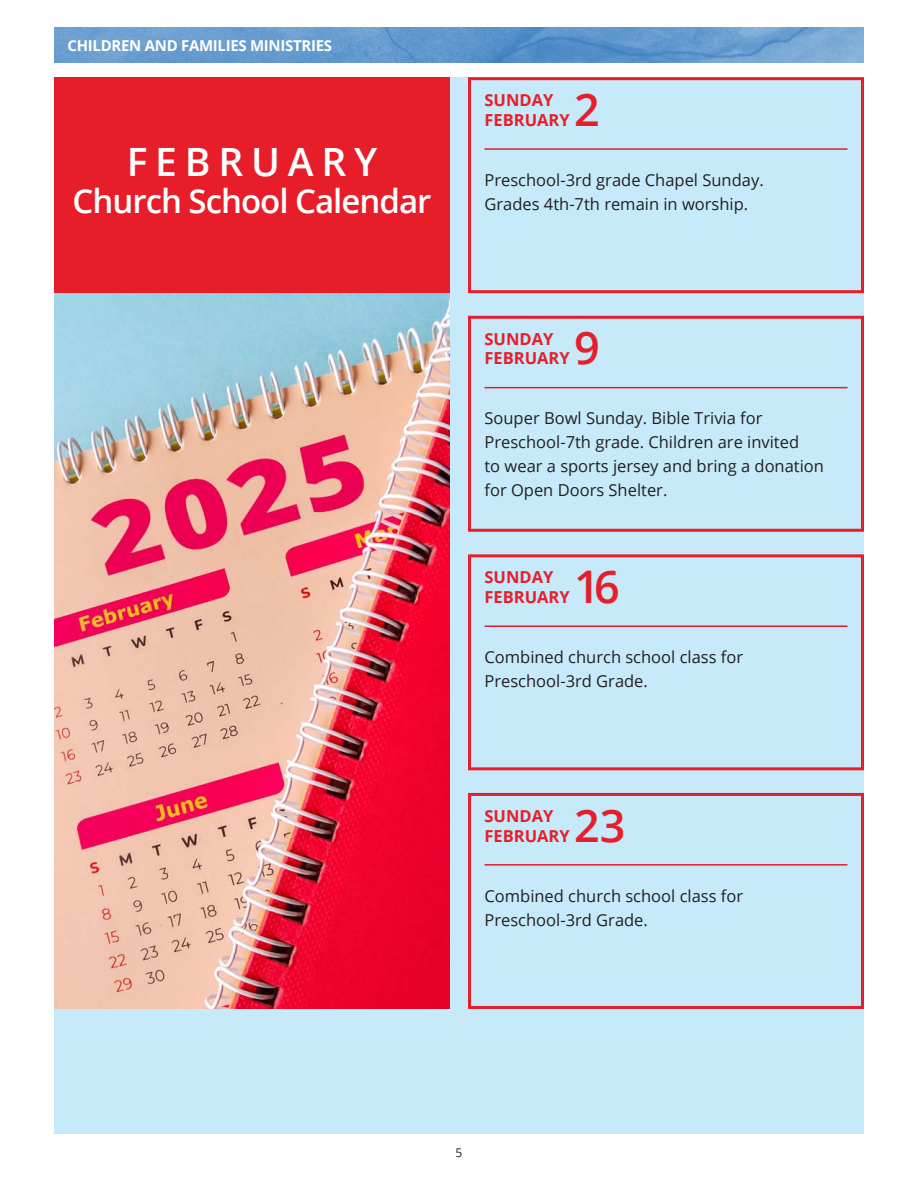
<style>
.page{position:relative;width:918px;height:1188px;background:#fff}
.page>*{position:absolute;margin:0;border:0;box-sizing:border-box;transform-origin:0 0}
._20_Subhead{font:600 45px "Open Sans";color:#e81d2a}
._10_Head{font:600 39px "Open Sans";letter-spacing:.2em;color:#fff}
._10_Head-2{font:600 33px "Open Sans";letter-spacing:-.03em;color:#fff}
._50_NEW_Body{font:16.5px/24px "Open Sans";color:#231f20}
._20_Subhead-2{font:700 16.5px "Open Sans";color:#e81d2a}
._00_Section_Title{font:700 15px "Open Sans";letter-spacing:-.02em;color:#fff}
.t1{font:12px "Open Sans";color:#231f20}
</style>
<div class="page">
<svg style="left:54px;top:27px;width:810px;height:36px;background:#659bcf"></svg>
<div style="left:54px;top:77px;width:810px;height:1057px;background:#c6eafa"></div>
<hr style="left:484px;top:387px;width:364px;height:1px;background:#e81d2a">
<div style="left:468px;top:316px;width:396px;height:216px;border:3px solid #e81d2a"></div>
<hr style="left:484px;top:148px;width:364px;height:2px;background:#e81d2a">
<div style="left:468px;top:77px;width:396px;height:216px;border:3px solid #e81d2a"></div>
<hr style="left:484px;top:625px;width:364px;height:2px;background:#e81d2a">
<div style="left:468px;top:554px;width:396px;height:216px;border:3px solid #e81d2a"></div>
<hr style="left:484px;top:864px;width:364px;height:2px;background:#e81d2a">
<div style="left:468px;top:793px;width:396px;height:216px;border:3px solid #e81d2a"></div>
<img style="left:54px;top:293px;width:396px;height:716px">
<div style="left:54px;top:77px;width:396px;height:216px;background:#e81d2a"></div>
<p class="_00_Section_Title" style="left:68px;top:35px;width:266px">CHILDREN AND FAMILIES MINISTRIES</p>
<p class="_10_Head" style="left:127px;top:135px;width:252px">FEBRUARY</p>
<p class="_10_Head-2" style="left:73px;top:178px;width:360px">Church School Calendar</p>
<p class="_20_Subhead" style="left:574px;top:79px;width:27px">2</p>
<p class="_20_Subhead-2" style="left:484px;top:89px;width:70px">SUNDAY</p>
<p class="_20_Subhead-2" style="left:484px;top:108px;width:87px">FEBRUARY</p>
<p class="_50_NEW_Body" style="left:484px;top:167px;width:281px">Preschool-3rd grade Chapel Sunday.<br>Grades 4th-7th remain in worship.</p>
<p class="_20_Subhead" style="left:574px;top:317px;width:27px">9</p>
<p class="_20_Subhead-2" style="left:484px;top:327px;width:70px">SUNDAY</p>
<p class="_20_Subhead-2" style="left:484px;top:347px;width:87px">FEBRUARY</p>
<p class="_50_NEW_Body" style="left:484px;top:406px;width:341px">Souper Bowl Sunday. Bible Trivia for Preschool-7th grade. Children are invited<br>to wear a sports jersey and bring a donation for Open Doors Shelter.</p>
<p class="_20_Subhead" style="left:574px;top:556px;width:47px">16</p>
<p class="_20_Subhead-2" style="left:484px;top:566px;width:70px">SUNDAY</p>
<p class="_20_Subhead-2" style="left:484px;top:585px;width:87px">FEBRUARY</p>
<p class="_50_NEW_Body" style="left:484px;top:645px;width:260px">Combined church school class for<br>Preschool-3rd Grade.</p>
<p class="_20_Subhead" style="left:574px;top:794px;width:53px">23</p>
<p class="_20_Subhead-2" style="left:484px;top:804px;width:70px">SUNDAY</p>
<p class="_20_Subhead-2" style="left:484px;top:824px;width:87px">FEBRUARY</p>
<p class="_50_NEW_Body" style="left:484px;top:883px;width:260px">Combined church school class for<br>Preschool-3rd Grade.</p>
<p class="t1" style="left:456px;top:1144px;width:8px">5</p>
</div>
